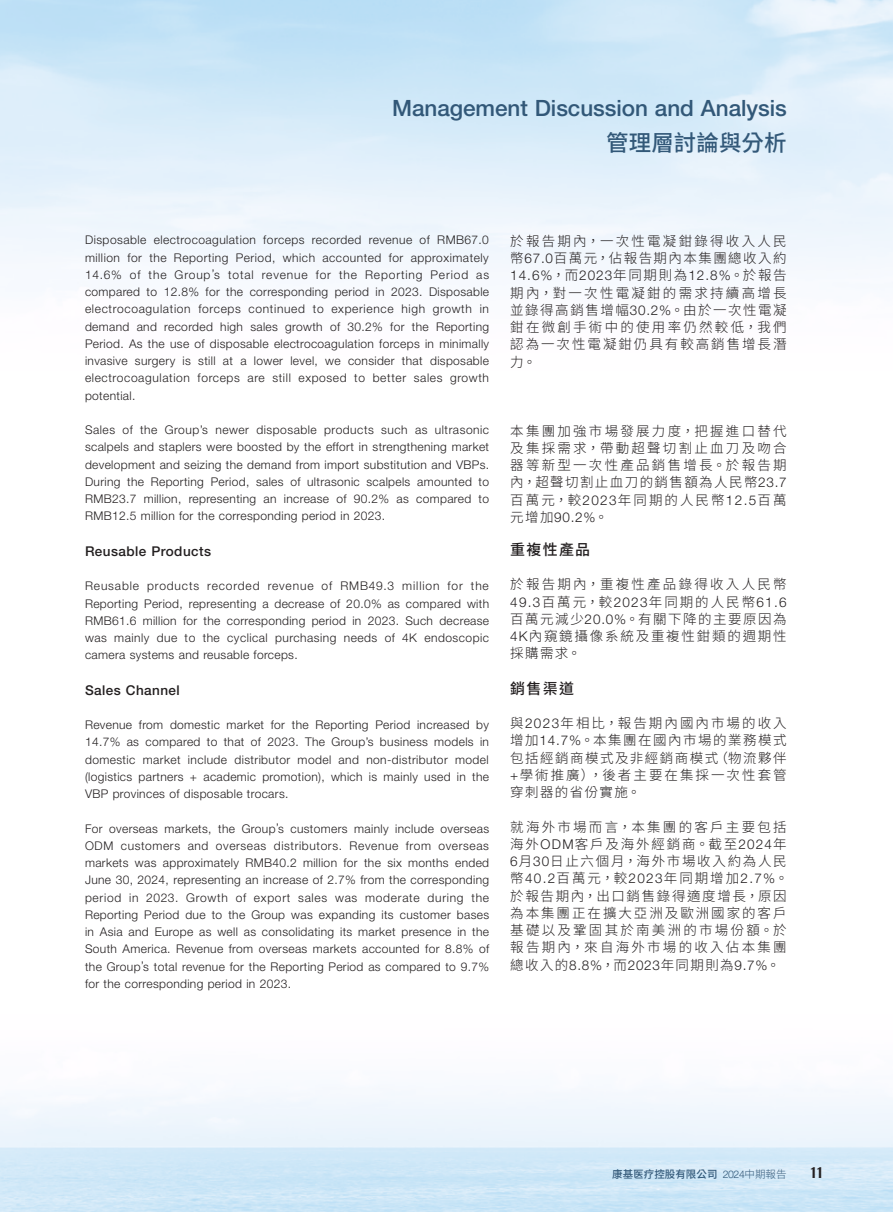
<style>
.page{position:relative;width:893px;height:1212px;background:#fff}
.page>*{position:absolute;margin:0;border:0;box-sizing:border-box;transform-origin:0 0}
.t1{font:500 22.5px "Helvetica Neue LT Std";color:#325878}
.t2{font:500 22.5px "Source Han Sans TC";letter-spacing:.005em;color:#325878}
.C_Heading_2{font:500 15px "Source Han Sans TC";letter-spacing:.085em;color:#231f20}
.t3{font:700 15px "Accent Graphic";color:#231f20}
.C_Body_Text{font:300 13.5px/17.2px "Source Han Sans TC";letter-spacing:.145em;color:#231f20;text-align:justify}
.Heading_2{font:500 13.5px "Helvetica Neue LT Std";letter-spacing:.035em;color:#231f20}
.Body_Text{font:300 12px/17.2px "Helvetica Neue LT Std";letter-spacing:.03em;color:#231f20;text-align:justify}
.t4{font:500 10.5px "Source Han Sans TC";letter-spacing:.005em;color:#325878}
.s1{font-family:"Helvetica Neue LT Std"}
.s2{font-family:"Helvetica Neue LT Std";font-weight:300}
.s3{font-weight:300}
</style>
<div class="page">
<h1 class="t1" style="left:392px;top:94px;width:396px">Management Discussion and Analysis</h1>
<h1 class="t2" style="left:606px;top:130px;width:182px">管理層討論與分析</h1>
<p class="Body_Text" style="left:85px;top:231px;width:406px">Disposable electrocoagulation forceps recorded revenue of RMB67.0 million for the Reporting Period, which accounted for approximately 14.6% of the Group’s total revenue for the Reporting Period as compared to 12.8% for the corresponding period in 2023. Disposable electrocoagulation forceps continued to experience high growth in demand and recorded high sales growth of 30.2% for the Reporting Period. As the use of disposable electrocoagulation forceps in minimally invasive surgery is still at a lower level, we consider that disposable electrocoagulation forceps are still exposed to better sales growth potential.</p>
<p class="Body_Text" style="left:85px;top:421px;width:406px">Sales of the Group’s newer disposable products such as ultrasonic scalpels and staplers were boosted by the effort in strengthening market development and seizing the demand from import substitution and VBPs.<br>During the Reporting Period, sales of ultrasonic scalpels amounted to RMB23.7 million, representing an increase of 90.2% as compared to RMB12.5 million for the corresponding period in 2023.</p>
<p class="Heading_2" style="left:85px;top:543px;width:128px">Reusable Products</p>
<p class="Body_Text" style="left:85px;top:577px;width:406px">Reusable products recorded revenue of RMB49.3 million for the Reporting Period, representing a decrease of 20.0% as compared with RMB61.6 million for the corresponding period in 2023. Such decrease was mainly due to the cyclical purchasing needs of 4K endoscopic camera systems and reusable forceps.</p>
<p class="Heading_2" style="left:85px;top:682px;width:96px">Sales Channel</p>
<p class="Body_Text" style="left:85px;top:716px;width:406px">Revenue from domestic market for the Reporting Period increased by 14.7% as compared to that of 2023. The Group’s business models in domestic market include distributor model and non-distributor model (logistics partners + academic promotion), which is mainly used in the VBP provinces of disposable trocars.</p>
<p class="Body_Text" style="left:85px;top:819px;width:406px">For overseas markets, the Group’s customers mainly include overseas ODM customers and overseas distributors. Revenue from overseas markets was approximately RMB40.2 million for the six months ended June 30, 2024, representing an increase of 2.7% from the corresponding period in 2023. Growth of export sales was moderate during the Reporting Period due to the Group was expanding its customer bases in Asia and Europe as well as consolidating its market presence in the South America. Revenue from overseas markets accounted for 8.8% of the Group’s total revenue for the Reporting Period as compared to 9.7% for the corresponding period in 2023.</p>
<p class="C_Body_Text" style="left:510px;top:232px;width:278px">於報告期內，一次性電凝鉗錄得收入人民幣<span class="s1">67.0</span>百萬元，佔報告期內本集團總收入約<span class="s1">14.6%</span>，而<span class="s1">2023</span>年同期則為<span class="s1">12.8%</span>。於報告期內，對一次性電凝鉗的需求持續高增長並錄得高銷售增幅<span class="s1">30.2%</span>。由於一次性電凝鉗在微創手術中的使用率仍然較低，我們認為一次性電凝鉗仍具有較高銷售增長潛力。</p>
<p class="C_Body_Text" style="left:510px;top:422px;width:278px">本集團加強市場發展力度，把握進口替代及集採需求，帶動超聲切割止血刀及吻合器等新型一次性產品銷售增長。於報告期內，超聲切割止血刀的銷售額為人民幣<span class="s1">23.7</span>百萬元，較<span class="s1">2023</span>年同期的人民幣<span class="s1">12.5</span>百萬元增加<span class="s1">90.2%</span>。</p>
<p class="C_Heading_2" style="left:510px;top:541px;width:81px">重複性產品</p>
<p class="C_Body_Text" style="left:510px;top:576px;width:278px">於報告期內，重複性產品錄得收入人民幣<span class="s1">49.3</span>百萬元，較<span class="s1">2023</span>年同期的人民幣<span class="s1">61.6</span>百萬元減少<span class="s1">20.0%</span>。有關下降的主要原因為<span class="s1">4K</span>內窺鏡攝像系統及重複性鉗類的週期性採購需求。</p>
<p class="C_Heading_2" style="left:510px;top:680px;width:65px">銷售渠道</p>
<p class="C_Body_Text" style="left:510px;top:715px;width:278px">與<span class="s1">2023</span>年相比，報告期內國內市場的收入增加<span class="s1">14.7%</span>。本集團在國內市場的業務模式包括經銷商模式及非經銷商模式（物流夥伴<span class="s1">+</span>學術推廣），後者主要在集採一次性套管穿刺器的省份實施。</p>
<p class="C_Body_Text" style="left:510px;top:818px;width:280px;text-align:left">就海外市場而言，本集團的客戶主要包括海外<span class="s1">ODM</span>客戶及海外經銷商。截至<span class="s1">2024</span>年<br><span class="s1">6</span>月<span class="s1">30</span>日止六個月，海外市場收入約為人民幣<span class="s1">40.2</span>百萬元，較<span class="s1">2023</span>年同期增加<span class="s1">2.7%</span>。於報告期內，出口銷售錄得適度增長，原因為本集團正在擴大亞洲及歐洲國家的客戶基礎以及鞏固其於南美洲的市場份額。於報告期內，來自海外市場的收入佔本集團總收入的<span class="s1">8.8%</span>，而<span class="s1">2023</span>年同期則為<span class="s1">9.7%</span>。</p>
<p class="t4" style="left:612px;top:1168px;width:176px">康基医疗控股有限公司 <span class="s2">2024</span><span class="s3">中期報告</span></p>
<p class="t3" style="left:810px;top:1161px;width:14px">11</p>
</div>
